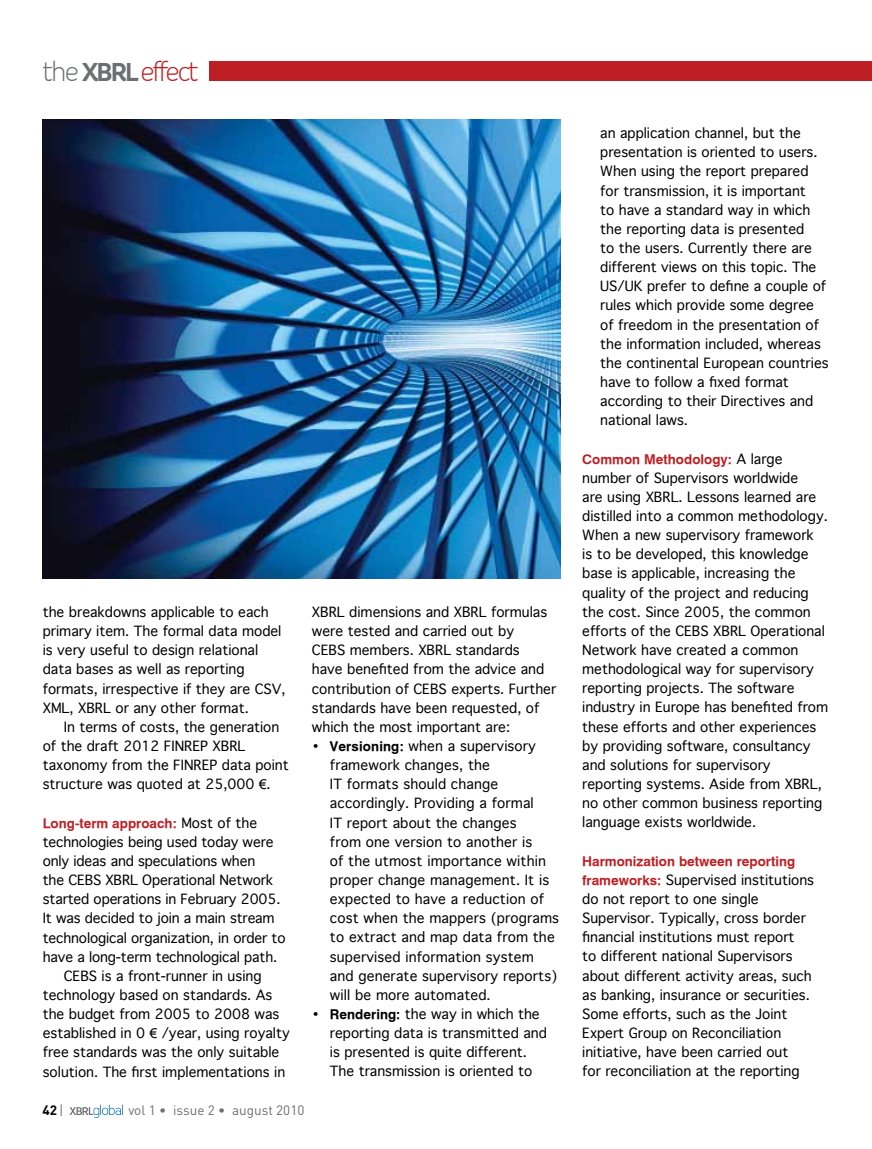
<style>
.page{position:relative;width:872px;height:1149px;background:#fff}
.page>*{position:absolute;margin:0;border:0;box-sizing:border-box;transform-origin:0 0}
.t1{font:300 27px "Oceania";letter-spacing:-.11em;color:#be1f24}
.t2{font:13.5px/19.2px "Geneva";color:#000}
.t3{font:700 13.5px "Geneva";color:#be1f24}
.t4{font:13.5px "DIN";color:#6d6e71}
.t5{font:700 13.5px "DIN";color:#000}
.s1{color:#6d6e71}
.s2{font-weight:700;font-size:24px;color:#6d6e71}
.s3{font-family:"Arial"}
.s4{font-weight:400;color:#000}
.s5{font-weight:700}
.s6{font-weight:400;color:#6d6e71}
.s7{font-weight:700;color:#be1f24}
</style>
<div class="page">
<img style="left:43px;top:119px;width:517px;height:459px">
<div style="left:210px;top:62px;width:662px;height:19px;background:#be1f24"></div>
<svg style="left:70px;top:1104px;width:53px;height:13px"></svg>
<h1 class="t1" style="left:43px;top:55px;width:158px"><span class="s1">the</span> <span class="s2">XBRL</span>effect</h1>
<p class="t2" style="left:43px;top:603px;width:244px">the breakdowns applicable to each primary item. The formal data model is very useful to design relational data bases as well as reporting formats, irrespective if they are CSV, XML, XBRL or any other format.</p>
<p class="t2" style="left:43px;top:718px;width:247px;text-indent:21px">In terms of costs, the generation of the draft 2012 FINREP XBRL taxonomy from the FINREP data point structure was quoted at 25,000 <span class="s3">€</span>.</p>
<p class="t3" style="left:43px;top:814px;width:216px">Long-term approach: <span class="s4">Most of the</span></p>
<p class="t2" style="left:43px;top:833px;width:232px">technologies being used today were</p>
<p class="t2" style="left:43px;top:852px;width:214px">only ideas and speculations when</p>
<p class="t2" style="left:43px;top:871px;width:232px">the CEBS XBRL Operational Network</p>
<p class="t2" style="left:43px;top:890px;width:239px">started operations in February 2005.</p>
<p class="t2" style="left:43px;top:909px;width:233px">It was decided to join a main stream</p>
<p class="t2" style="left:43px;top:928px;width:244px">technological organization, in order to</p>
<p class="t2" style="left:43px;top:947px;width:236px">have a long-term technological path.</p>
<p class="t2" style="left:64px;top:967px;width:199px">CEBS is a front-runner in using</p>
<p class="t2" style="left:43px;top:986px;width:231px">technology based on standards. As</p>
<p class="t2" style="left:43px;top:1005px;width:238px">the budget from 2005 to 2008 was</p>
<p class="t2" style="left:43px;top:1024px;width:248px">established in 0 <span class="s3">€</span> /year, using royalty</p>
<p class="t2" style="left:43px;top:1043px;width:238px">free standards was the only suitable</p>
<p class="t2" style="left:43px;top:1062px;width:244px">solution. The first implementations in</p>
<p class="t2" style="left:312px;top:603px;width:246px">XBRL dimensions and XBRL formulas were tested and carried out by<br>CEBS members. XBRL standards<br>have benefited from the advice and contribution of CEBS experts. Further standards have been requested, of which the most important are:</p>
<p class="t2" style="left:330px;top:737px;width:231px;text-indent:-18px"><span class="s5">• Versioning:</span> when a supervisory framework changes, the<br>IT formats should change accordingly. Providing a formal<br>IT report about the changes<br>from one version to another is<br>of the utmost importance within proper change management. It is expected to have a reduction of cost when the mappers (programs to extract and map data from the supervised information system and generate supervisory reports) will be more automated.</p>
<p class="t2" style="left:330px;top:1005px;width:218px;text-indent:-18px"><span class="s5">• Rendering:</span> the way in which the reporting data is transmitted and is presented is quite different.<br>The transmission is oriented to</p>
<p class="t5" style="left:43px;top:1100px;width:22px">42<span class="s6">|</span></p>
<p class="t4" style="left:128px;top:1101px;width:177px">vol 1 • issue 2 • august 2010</p>
<p class="t2" style="left:600px;top:125px;width:230px">an application channel, but the presentation is oriented to users.<br>When using the report prepared for transmission, it is important<br>to have a standard way in which the reporting data is presented<br>to the users. Currently there are different views on this topic. The<br>US/UK prefer to define a couple of rules which provide some degree of freedom in the presentation of the information included, whereas the continental European countries have to follow a fixed format according to their Directives and national laws.</p>
<p class="t2" style="left:582px;top:450px;width:247px"><span class="s7">Common Methodology:</span> A large number of Supervisors worldwide<br>are using XBRL. Lessons learned are distilled into a common methodology.<br>When a new supervisory framework<br>is to be developed, this knowledge base is applicable, increasing the quality of the project and reducing the cost. Since 2005, the common efforts of the CEBS XBRL Operational Network have created a common methodological way for supervisory reporting projects. The software industry in Europe has benefited from these efforts and other experiences by providing software, consultancy and solutions for supervisory reporting systems. Aside from XBRL, no other common business reporting language exists worldwide.</p>
<p class="t2" style="left:582px;top:852px;width:233px"><span class="s7">Harmonization between reporting frameworks:</span> Supervised institutions do not report to one single Supervisor. Typically, cross border financial institutions must report<br>to different national Supervisors about different activity areas, such as banking, insurance or securities.<br>Some efforts, such as the Joint Expert Group on Reconciliation initiative, have been carried out<br>for reconciliation at the reporting</p>
</div>
